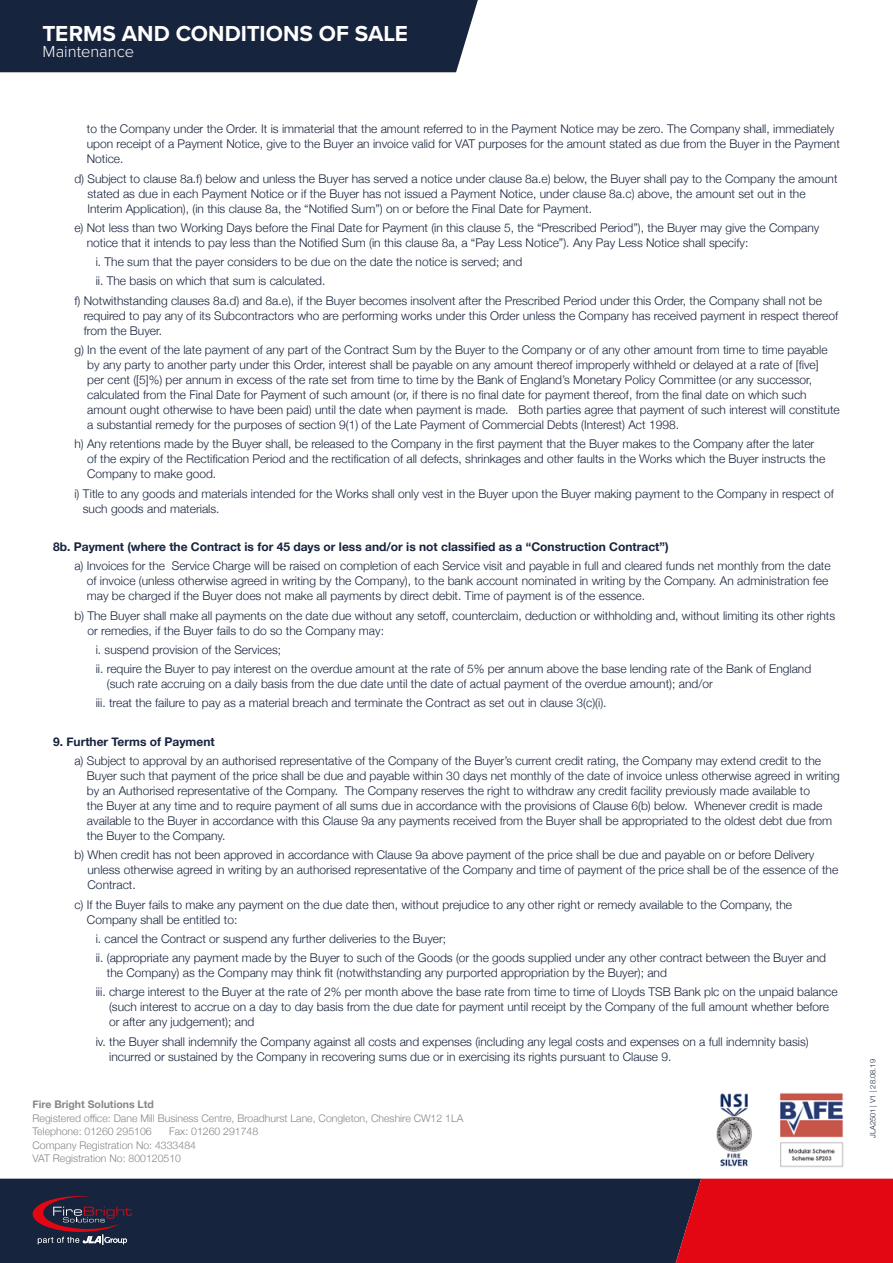
<style>
.page{position:relative;width:893px;height:1263px;background:#fff}
.page>*{position:absolute;margin:0;border:0;box-sizing:border-box;transform-origin:0 0}
.t1{font:700 22.5px "Proxima Nova";color:#fff}
.t2{font:300 16.5px "Proxima Nova";color:#fff}
.t3{font:300 12px/15px "Helvetica Neue";color:#17243d}
.t4{font:700 12px "Helvetica Neue";color:#17243d}
.t5{font:300 10.5px/13.5px "Helvetica Neue";color:#878787}
.t6{font:700 10.5px "Helvetica Neue";color:#878787}
.t7{font:300 7.5px "Helvetica Neue";color:#17243d}
</style>
<div class="page">
<div style="left:0;top:0;width:478px;height:72px;background:#17243d"></div>
<div style="left:0;top:1179px;width:661px;height:84px;background:#17243d"></div>
<svg style="left:661px;top:1179px;width:232px;height:84px;background:#c90918"></svg>
<svg style="left:33px;top:1196px;width:99px;height:49px;background:#422f45"></svg>
<img style="left:716px;top:1093px;width:128px;height:74px">
<h1 class="t1" style="left:43px;top:16px;width:367px">TERMS AND CONDITIONS OF SALE</h1>
<h2 class="t2" style="left:43px;top:39px;width:93px">Maintenance</h2>
<p class="t3" style="left:87px;top:121px;width:754px">to the Company under the Order. It is immaterial that the amount referred to in the Payment Notice may be zero. The Company shall, immediately upon receipt of a Payment Notice, give to the Buyer an invoice valid for VAT purposes for the amount stated as due from the Buyer in the Payment<br>Notice.</p>
<p class="t3" style="left:88px;top:170px;width:752px;text-indent:-13px">d) Subject to clause 8a.f) below and unless the Buyer has served a notice under clause 8a.e) below, the Buyer shall pay to the Company the amount stated as due in each Payment Notice or if the Buyer has not issued a Payment Notice, under clause 8a.c) above, the amount set out in the<br>Interim Application), (in this clause 8a, the “Notified Sum”) on or before the Final Date for Payment.</p>
<p class="t3" style="left:87px;top:219px;width:734px;text-indent:-12px">e) Not less than two Working Days before the Final Date for Payment (in this clause 5, the “Prescribed Period”), the Buyer may give the Company notice that it intends to pay less than the Notified Sum (in this clause 8a, a “Pay Less Notice”). Any Pay Less Notice shall specify:</p>
<p class="t3" style="left:96px;top:254px;width:428px">i. The sum that the payer considers to be due on the date the notice is served; and</p>
<p class="t3" style="left:96px;top:273px;width:231px">ii. The basis on which that sum is calculated.</p>
<p class="t3" style="left:74px;top:292px;width:749px">f) Notwithstanding clauses 8a.d) and 8a.e), if the Buyer becomes insolvent after the Prescribed Period under this Order, the Company shall not be</p>
<p class="t3" style="left:84px;top:307px;width:756px">required to pay any of its Subcontractors who are performing works under this Order unless the Company has received payment in respect thereof from the Buyer.</p>
<p class="t3" style="left:87px;top:341px;width:754px;text-indent:-13px">g) In the event of the late payment of any part of the Contract Sum by the Buyer to the Company or of any other amount from time to time payable by any party to another party under this Order, interest shall be payable on any amount thereof improperly withheld or delayed at a rate of [five]<br>per cent ([5]%) per annum in excess of the rate set from time to time by the Bank of England’s Monetary Policy Committee (or any successor, calculated from the Final Date for Payment of such amount (or, if there is no final date for payment thereof, from the final date on which such amount ought otherwise to have been paid) until the date when payment is made. Both parties agree that payment of such interest will constitute a substantial remedy for the purposes of section 9(1) of the Late Payment of Commercial Debts (Interest) Act 1998.</p>
<p class="t3" style="left:87px;top:436px;width:740px;text-indent:-13px">h) Any retentions made by the Buyer shall, be released to the Company in the first payment that the Buyer makes to the Company after the later of the expiry of the Rectification Period and the rectification of all defects, shrinkages and other faults in the Works which the Buyer instructs the<br>Company to make good.</p>
<p class="t3" style="left:83px;top:485px;width:752px;text-indent:-8px">i) Title to any goods and materials intended for the Works shall only vest in the Buyer upon the Buyer making payment to the Company in respect of such goods and materials.</p>
<p class="t4" style="left:53px;top:537px;width:617px">8b. Payment (where the Contract is for 45 days or less and/or is not classified as a “Construction Contract”)</p>
<p class="t3" style="left:87px;top:558px;width:745px;text-indent:-12px">a) Invoices for the Service Charge will be raised on completion of each Service visit and payable in full and cleared funds net monthly from the date of invoice (unless otherwise agreed in writing by the Company), to the bank account nominated in writing by the Company. An administration fee may be charged if the Buyer does not make all payments by direct debit. Time of payment is of the essence.</p>
<p class="t3" style="left:88px;top:607px;width:749px;text-indent:-13px">b) The Buyer shall make all payments on the date due without any setoff, counterclaim, deduction or withholding and, without limiting its other rights or remedies, if the Buyer fails to do so the Company may:</p>
<p class="t3" style="left:96px;top:639px;width:717px;line-height:19.2px">i. suspend provision of the Services;<br>ii. require the Buyer to pay interest on the overdue amount at the rate of 5% per annum above the base lending rate of the Bank of England</p>
<p class="t3" style="left:96px;top:673px;width:619px;line-height:19.2px;text-indent:11px">(such rate accruing on a daily basis from the due date until the date of actual payment of the overdue amount); and/or iii. treat the failure to pay as a material breach and terminate the Contract as set out in clause 3(c)(i).</p>
<p class="t4" style="left:53px;top:732px;width:163px">9. Further Terms of Payment</p>
<p class="t3" style="left:87px;top:752px;width:754px;text-indent:-12px">a) Subject to approval by an authorised representative of the Company of the Buyer’s current credit rating, the Company may extend credit to the Buyer such that payment of the price shall be due and payable within 30 days net monthly of the date of invoice unless otherwise agreed in writing by an Authorised representative of the Company. The Company reserves the right to withdraw any credit facility previously made available to<br>the Buyer at any time and to require payment of all sums due in accordance with the provisions of Clause 6(b) below. Whenever credit is made available to the Buyer in accordance with this Clause 9a any payments received from the Buyer shall be appropriated to the oldest debt due from the Buyer to the Company.</p>
<p class="t3" style="left:88px;top:847px;width:752px;text-indent:-13px">b) When credit has not been approved in accordance with Clause 9a above payment of the price shall be due and payable on or before Delivery unless otherwise agreed in writing by an authorised representative of the Company and time of payment of the price shall be of the essence of the<br>Contract.</p>
<p class="t3" style="left:87px;top:896px;width:707px;text-indent:-12px">c) If the Buyer fails to make any payment on the due date then, without prejudice to any other right or remedy available to the Company, the<br>Company shall be entitled to:</p>
<p class="t3" style="left:96px;top:928px;width:732px;line-height:19.2px">i. cancel the Contract or suspend any further deliveries to the Buyer;<br>ii. (appropriate any payment made by the Buyer to such of the Goods (or the goods supplied under any other contract between the Buyer and</p>
<p class="t3" style="left:96px;top:962px;width:744px;line-height:19.2px;text-indent:11px">the Company) as the Company may think fit (notwithstanding any purported appropriation by the Buyer); and<br>iii. charge interest to the Buyer at the rate of 2% per month above the base rate from time to time of Lloyds TSB Bank plc on the unpaid balance</p>
<p class="t3" style="left:109px;top:999px;width:721px">(such interest to accrue on a day to day basis from the due date for payment until receipt by the Company of the full amount whether before or after any judgement); and</p>
<p class="t3" style="left:109px;top:1033px;width:701px;text-indent:-14px">iv. the Buyer shall indemnify the Company against all costs and expenses (including any legal costs and expenses on a full indemnity basis) incurred or sustained by the Company in recovering sums due or in exercising its rights pursuant to Clause 9.</p>
<p class="t6" style="left:33px;top:1096px;width:123px">Fire Bright Solutions Ltd</p>
<p class="t5" style="left:33px;top:1110px;width:432px">Registered office: Dane Mill Business Centre, Broadhurst Lane, Congleton, Cheshire CW12 1LA<br>Telephone: 01260 295106</p>
<p class="t5" style="left:33px;top:1124px;width:227px;text-indent:137px">Fax: 01260 291748<br>Company Registration No: 4333484<br>VAT Registration No: 800120510</p>
<p class="t7" style="left:867px;top:1138px;width:80px;rotate:-90deg">JLA2501 | V1 | 28.08.19</p>
</div>
